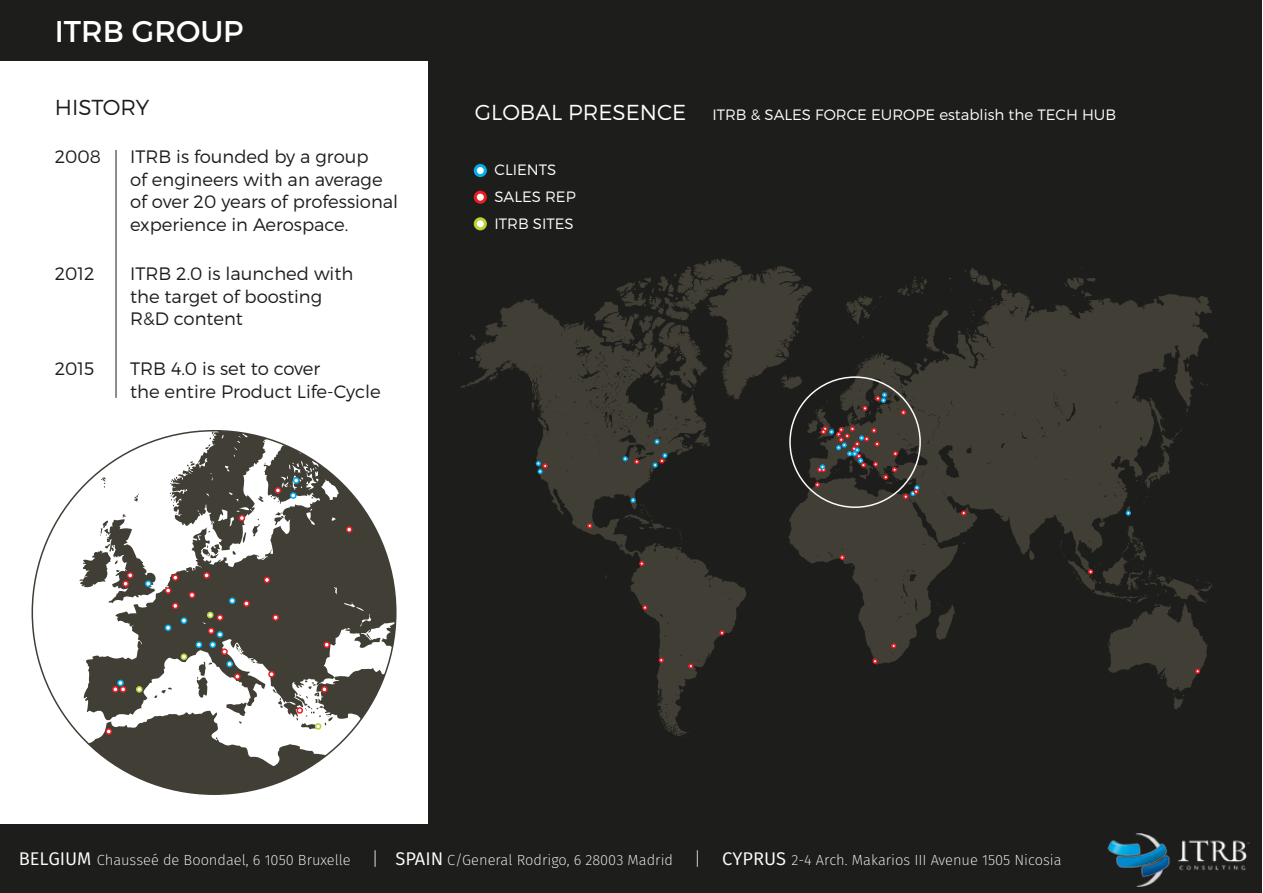
<style>
.page{position:relative;width:1263px;height:893px;background:#fff}
.page>*{position:absolute;margin:0;border:0;box-sizing:border-box;transform-origin:0 0}
.t1{font:30px "Montserrat";color:#fff}
.t2{font:300 21.75px "Montserrat";color:#fff}
.t3{font:300 21.75px "Montserrat";color:#1d1d1b}
.t4{font:300 18px/22.5px "Montserrat";color:#1d1d1b}
.t5{font:300 15px "Montserrat";color:#fff}
.t6{font:200 14.7px "Fira Sans";color:#fff}
.s1{font-weight:400;font-size:18.3px}
.s2{font-size:18.3px}
</style>
<div class="page">
<div style="left:428px;top:51px;width:834px;height:803px;background:#1d1d1b"></div>
<div style="left:0;top:0;width:1262px;height:60px;background:#1d1d1b"></div>
<hr style="left:116px;top:150px;width:1px;height:248px;background:#1d1d1b">
<div style="left:475px;top:192px;width:10px;height:10px;background:#fbfbfb;border-radius:50%"></div>
<div style="left:474px;top:191px;width:13px;height:13px;border:3px solid #ed1c24;border-radius:50%"></div>
<div style="left:475px;top:165px;width:10px;height:11px;background:#fbfbfb;border-radius:50%"></div>
<div style="left:474px;top:164px;width:13px;height:13px;border:3px solid #00aeef;border-radius:50%"></div>
<div style="left:475px;top:219px;width:10px;height:10px;background:#fbfbfb;border-radius:50%"></div>
<div style="left:474px;top:217px;width:13px;height:13px;border:3px solid #b7d433;border-radius:50%"></div>
<svg style="left:458px;top:259px;width:755px;height:478px"></svg>
<svg style="left:587px;top:523px;width:5px;height:5px"></svg>
<svg style="left:634px;top:459px;width:5px;height:5px"></svg>
<svg style="left:639px;top:561px;width:5px;height:5px"></svg>
<svg style="left:642px;top:605px;width:5px;height:5px"></svg>
<svg style="left:719px;top:630px;width:5px;height:5px"></svg>
<svg style="left:688px;top:663px;width:5px;height:6px"></svg>
<svg style="left:659px;top:658px;width:5px;height:5px"></svg>
<svg style="left:872px;top:659px;width:6px;height:5px"></svg>
<svg style="left:840px;top:555px;width:5px;height:5px"></svg>
<svg style="left:891px;top:643px;width:5px;height:5px"></svg>
<svg style="left:901px;top:410px;width:5px;height:5px"></svg>
<svg style="left:862px;top:406px;width:6px;height:5px"></svg>
<svg style="left:653px;top:453px;width:14px;height:15px"></svg>
<svg style="left:630px;top:498px;width:6px;height:5px"></svg>
<svg style="left:623px;top:456px;width:5px;height:5px"></svg>
<svg style="left:654px;top:439px;width:6px;height:5px"></svg>
<svg style="left:536px;top:461px;width:12px;height:13px"></svg>
<svg style="left:1126px;top:510px;width:5px;height:6px"></svg>
<svg style="left:875px;top:392px;width:12px;height:11px"></svg>
<svg style="left:961px;top:510px;width:5px;height:6px"></svg>
<svg style="left:1088px;top:569px;width:5px;height:5px"></svg>
<svg style="left:1195px;top:669px;width:5px;height:5px"></svg>
<svg style="left:815px;top:426px;width:104px;height:73px"></svg>
<svg style="left:32px;top:431px;width:362px;height:363px"></svg>
<div style="left:105px;top:728px;width:7px;height:7px;border:2px solid #ed1c24;border-radius:50%"></div>
<div style="left:321px;top:686px;width:7px;height:7px;border:2px solid #ed1c24;border-radius:50%"></div>
<div style="left:323px;top:641px;width:7px;height:7px;border:2px solid #ed1c24;border-radius:50%"></div>
<div style="left:346px;top:526px;width:6px;height:7px;border:2px solid #ed1c24;border-radius:50%"></div>
<div style="left:136px;top:686px;width:7px;height:7px;border:2px solid #b7d433;border-radius:50%"></div>
<div style="left:181px;top:653px;width:6px;height:7px;border:2px solid #b7d433;border-radius:50%"></div>
<div style="left:207px;top:612px;width:7px;height:6px;border:2px solid #b7d433;border-radius:50%"></div>
<div style="left:315px;top:723px;width:6px;height:7px;border:2px solid #b7d433;border-radius:50%"></div>
<div style="left:275px;top:487px;width:6px;height:7px;border:2px solid #ed1c24;border-radius:50%"></div>
<svg style="left:239px;top:515px;width:6px;height:6px"></svg>
<div style="left:203px;top:572px;width:7px;height:7px;border:2px solid #ed1c24;border-radius:50%"></div>
<div style="left:112px;top:686px;width:7px;height:7px;border:2px solid #ed1c24;border-radius:50%"></div>
<div style="left:120px;top:686px;width:6px;height:7px;border:2px solid #ed1c24;border-radius:50%"></div>
<div style="left:172px;top:603px;width:7px;height:6px;border:2px solid #ed1c24;border-radius:50%"></div>
<div style="left:234px;top:673px;width:7px;height:7px;border:2px solid #ed1c24;border-radius:50%"></div>
<div style="left:221px;top:648px;width:7px;height:7px;border:2px solid #ed1c24;border-radius:50%"></div>
<div style="left:268px;top:671px;width:7px;height:7px;border:2px solid #ed1c24;border-radius:50%"></div>
<div style="left:272px;top:614px;width:7px;height:7px;border:2px solid #ed1c24;border-radius:50%"></div>
<svg style="left:264px;top:577px;width:6px;height:6px"></svg>
<div style="left:208px;top:627px;width:6px;height:7px;border:2px solid #ed1c24;border-radius:50%"></div>
<div style="left:196px;top:641px;width:6px;height:7px;border:2px solid #00aeef;border-radius:50%"></div>
<div style="left:165px;top:624px;width:6px;height:7px;border:2px solid #00aeef;border-radius:50%"></div>
<svg style="left:113px;top:680px;width:13px;height:12px"></svg>
<div style="left:117px;top:680px;width:7px;height:6px;border:2px solid #00aeef;border-radius:50%"></div>
<div style="left:145px;top:580px;width:7px;height:7px;border:2px solid #00aeef;border-radius:50%"></div>
<div style="left:181px;top:617px;width:6px;height:7px;border:2px solid #00aeef;border-radius:50%"></div>
<svg style="left:209px;top:628px;width:18px;height:26px"></svg>
<div style="left:217px;top:631px;width:6px;height:7px;border:2px solid #00aeef;border-radius:50%"></div>
<div style="left:226px;top:661px;width:7px;height:6px;border:2px solid #00aeef;border-radius:50%"></div>
<div style="left:229px;top:597px;width:7px;height:7px;border:2px solid #00aeef;border-radius:50%"></div>
<div style="left:290px;top:492px;width:7px;height:7px;border:2px solid #00aeef;border-radius:50%"></div>
<div style="left:293px;top:477px;width:6px;height:7px;border:2px solid #00aeef;border-radius:50%"></div>
<svg style="left:208px;top:612px;width:15px;height:8px"></svg>
<div style="left:217px;top:614px;width:6px;height:7px;border:2px solid #ed1c24;border-radius:50%"></div>
<div style="left:243px;top:600px;width:7px;height:7px;border:2px solid #ed1c24;border-radius:50%"></div>
<svg style="left:189px;top:592px;width:6px;height:6px"></svg>
<div style="left:172px;top:574px;width:7px;height:7px;border:2px solid #ed1c24;border-radius:50%"></div>
<div style="left:165px;top:587px;width:6px;height:7px;border:2px solid #ed1c24;border-radius:50%"></div>
<div style="left:127px;top:572px;width:6px;height:7px;border:2px solid #ed1c24;border-radius:50%"></div>
<svg style="left:123px;top:573px;width:10px;height:13px"></svg>
<div style="left:122px;top:580px;width:7px;height:7px;border:2px solid #ed1c24;border-radius:50%"></div>
<div style="left:296px;top:707px;width:7px;height:7px;border:2px solid #ed1c24;border-radius:50%"></div>
<div style="left:0;top:825px;width:1262px;height:68px;background:#1d1d1b"></div>
<img style="left:1107px;top:833px;width:143px;height:54px">
<h1 class="t1" style="left:55px;top:12px;width:190px">ITRB GROUP</h1>
<p class="t3" style="left:55px;top:94px;width:96px">HISTORY</p>
<p class="t2" style="left:475px;top:99px;width:213px">GLOBAL PRESENCE</p>
<p class="t4" style="left:55px;top:145px;width:48px">2008</p>
<p class="t4" style="left:130px;top:145px;width:270px">ITRB is founded by a group<br>of engineers with an average of over 20 years of professional experience in Aerospace.</p>
<p class="t5" style="left:494px;top:161px;width:63px">CLIENTS</p>
<p class="t5" style="left:494px;top:187px;width:83px">SALES REP</p>
<p class="t5" style="left:494px;top:214px;width:81px">ITRB SITES</p>
<p class="t4" style="left:55px;top:262px;width:41px">2012</p>
<p class="t4" style="left:130px;top:262px;width:225px">ITRB 2.0 is launched with the target of boosting<br>R&amp;D content</p>
<p class="t4" style="left:55px;top:357px;width:41px">2015</p>
<p class="t4" style="left:130px;top:357px;width:252px">TRB 4.0 is set to cover<br>the entire Product Life-Cycle</p>
<p class="t5" style="left:712px;top:105px;width:405px">ITRB &amp; SALES FORCE EUROPE establish the TECH HUB</p>
<p class="t6" style="left:19px;top:850px;width:1044px"><span class="s1">BELGIUM</span> Chausseé de Boondael, 6 1050 Bruxelle <span class="s2">|</span> <span class="s1">SPAIN</span> C/General Rodrigo, 6 28003 Madrid <span class="s2">|</span> <span class="s1">CYPRUS</span> 2-4 Arch. Makarios III Avenue 1505 Nicosia</p>
</div>
